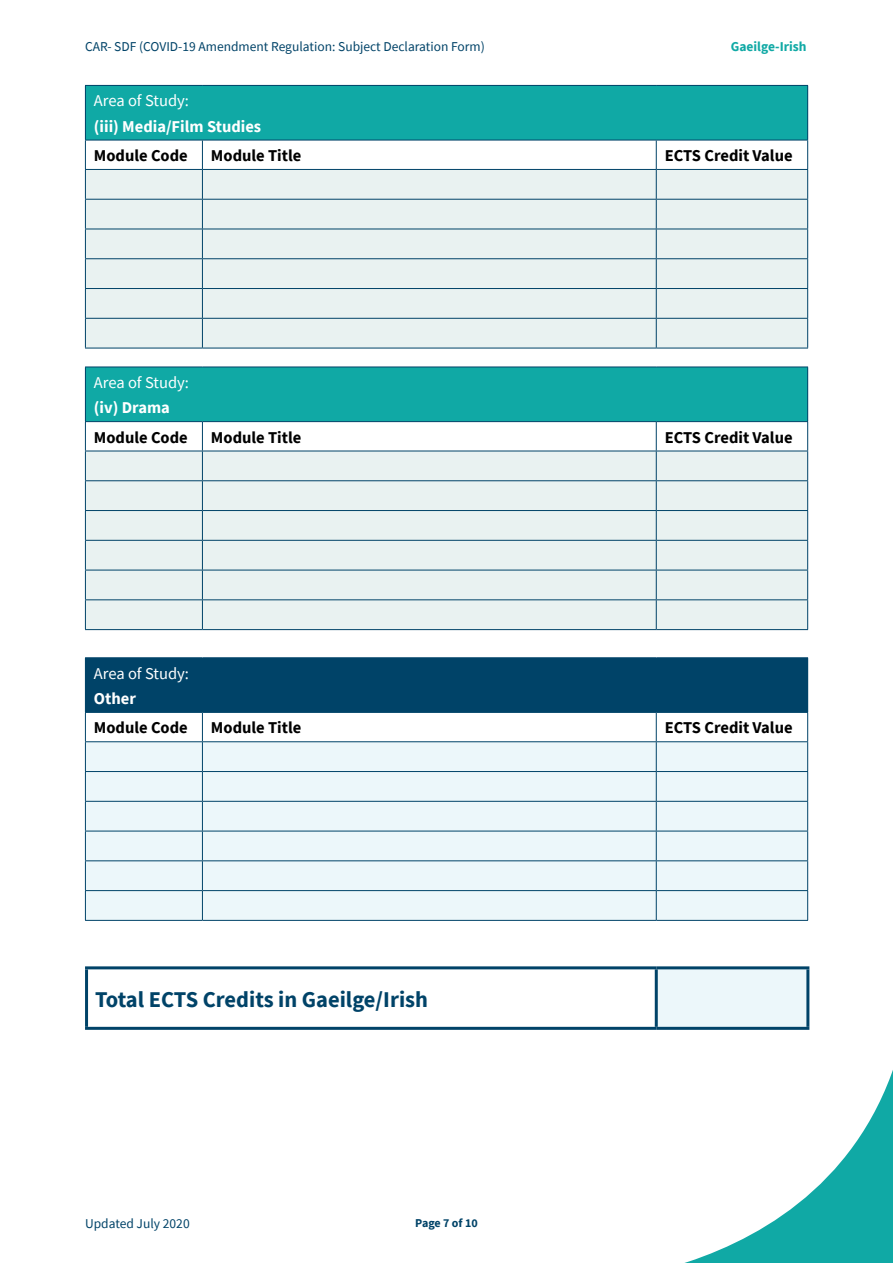
<style>
.page{position:relative;width:893px;height:1263px;background:#fff}
.page>*{position:absolute;margin:0;border:0;box-sizing:border-box;transform-origin:0 0}
.t1{font:700 22.5px "Source Sans Pro";color:#004368}
.Body_text_2020{font:700 16.5px "Source Sans Pro";color:#000}
.Body_text_2020-2{font:16.5px "Source Sans Pro";color:#fff}
.Body_text_2020-3{font:700 16.5px "Source Sans Pro";color:#fff}
.t2{font:13.5px "Source Sans Pro";color:#004368}
.t3{font:700 13.5px "Source Sans Pro";color:#10a9a5}
.t4{font:700 12px "Source Sans Pro";letter-spacing:-.005em;color:#004368}
</style>
<div class="page">
<svg style="left:684px;top:966px;width:209px;height:297px"></svg>
<div style="left:85px;top:367px;width:723px;height:55px;background:#10a9a5"></div>
<hr style="left:85px;top:367px;width:117px;height:1px;background:#004368">
<hr style="left:85px;top:367px;width:1px;height:54px;background:#004368">
<hr style="left:202px;top:367px;width:454px;height:1px;background:#004368">
<hr style="left:656px;top:367px;width:152px;height:1px;background:#004368">
<hr style="left:807px;top:367px;width:1px;height:54px;background:#004368">
<hr style="left:85px;top:421px;width:117px;height:1px;background:#004368">
<hr style="left:202px;top:421px;width:454px;height:1px;background:#004368">
<hr style="left:656px;top:421px;width:152px;height:1px;background:#004368">
<svg style="left:85px;top:422px;width:723px;height:207px;background:#e3edee"></svg>
<hr style="left:85px;top:629px;width:117px;height:1px;background:#004368">
<hr style="left:202px;top:629px;width:454px;height:1px;background:#004368">
<hr style="left:656px;top:629px;width:152px;height:1px;background:#004368">
<div style="left:85px;top:85px;width:723px;height:55px;background:#10a9a5"></div>
<hr style="left:85px;top:85px;width:117px;height:1px;background:#004368">
<hr style="left:85px;top:86px;width:1px;height:54px;background:#004368">
<hr style="left:202px;top:85px;width:454px;height:1px;background:#004368">
<hr style="left:656px;top:85px;width:152px;height:1px;background:#004368">
<hr style="left:807px;top:86px;width:1px;height:54px;background:#004368">
<svg style="left:85px;top:140px;width:723px;height:208px;background:#e2eced"></svg>
<hr style="left:85px;top:348px;width:117px;height:1px;background:#004368">
<hr style="left:202px;top:348px;width:454px;height:1px;background:#004368">
<hr style="left:656px;top:348px;width:152px;height:1px;background:#004368">
<div style="left:85px;top:658px;width:723px;height:54px;background:#004368"></div>
<hr style="left:85px;top:657px;width:117px;height:1px;background:#004368">
<hr style="left:202px;top:657px;width:454px;height:1px;background:#004368">
<hr style="left:656px;top:657px;width:152px;height:1px;background:#004368">
<svg style="left:85px;top:712px;width:723px;height:208px;background:#e5f1f4"></svg>
<hr style="left:85px;top:920px;width:117px;height:1px;background:#004368">
<hr style="left:202px;top:920px;width:454px;height:1px;background:#004368">
<hr style="left:656px;top:920px;width:152px;height:1px;background:#004368">
<div style="left:656px;top:968px;width:152px;height:60px;background:#ecf7fa"></div>
<hr style="left:85px;top:966px;width:571px;height:3px;background:#004368">
<hr style="left:85px;top:969px;width:3px;height:58px;background:#004368">
<hr style="left:656px;top:966px;width:153px;height:3px;background:#004368">
<hr style="left:655px;top:969px;width:3px;height:58px;background:#004368">
<hr style="left:806px;top:969px;width:3px;height:58px;background:#004368">
<hr style="left:85px;top:1027px;width:571px;height:3px;background:#004368">
<hr style="left:656px;top:1027px;width:153px;height:3px;background:#004368">
<p class="t2" style="left:85px;top:37px;width:401px">CAR- SDF (COVID-19 Amendment Regulation: Subject Declaration Form)</p>
<p class="t3" style="left:731px;top:37px;width:77px">Gaeilge-Irish</p>
<p class="Body_text_2020-2" style="left:94px;top:90px;width:97px">Area of Study:</p>
<p class="Body_text_2020-3" style="left:94px;top:115px;width:169px">(iii) Media/Film Studies</p>
<p class="Body_text_2020" style="left:94px;top:144px;width:95px">Module Code</p>
<p class="Body_text_2020" style="left:211px;top:144px;width:92px">Module Title</p>
<p class="Body_text_2020" style="left:665px;top:144px;width:129px">ECTS Credit Value</p>
<p class="Body_text_2020-2" style="left:94px;top:372px;width:97px">Area of Study:</p>
<p class="Body_text_2020-3" style="left:94px;top:396px;width:77px">(iv) Drama</p>
<p class="Body_text_2020" style="left:94px;top:426px;width:95px">Module Code</p>
<p class="Body_text_2020" style="left:211px;top:426px;width:92px">Module Title</p>
<p class="Body_text_2020" style="left:665px;top:426px;width:129px">ECTS Credit Value</p>
<p class="Body_text_2020-2" style="left:94px;top:663px;width:97px">Area of Study:</p>
<p class="Body_text_2020-3" style="left:94px;top:687px;width:44px">Other</p>
<p class="Body_text_2020" style="left:94px;top:717px;width:95px">Module Code</p>
<p class="Body_text_2020" style="left:211px;top:717px;width:92px">Module Title</p>
<p class="Body_text_2020" style="left:665px;top:717px;width:129px">ECTS Credit Value</p>
<p class="t1" style="left:95px;top:984px;width:334px">Total ECTS Credits in Gaeilge/Irish</p>
<p class="t2" style="left:85px;top:1215px;width:106px">Updated July 2020</p>
<p class="t4" style="left:415px;top:1215px;width:64px">Page 7 of 10</p>
</div>
